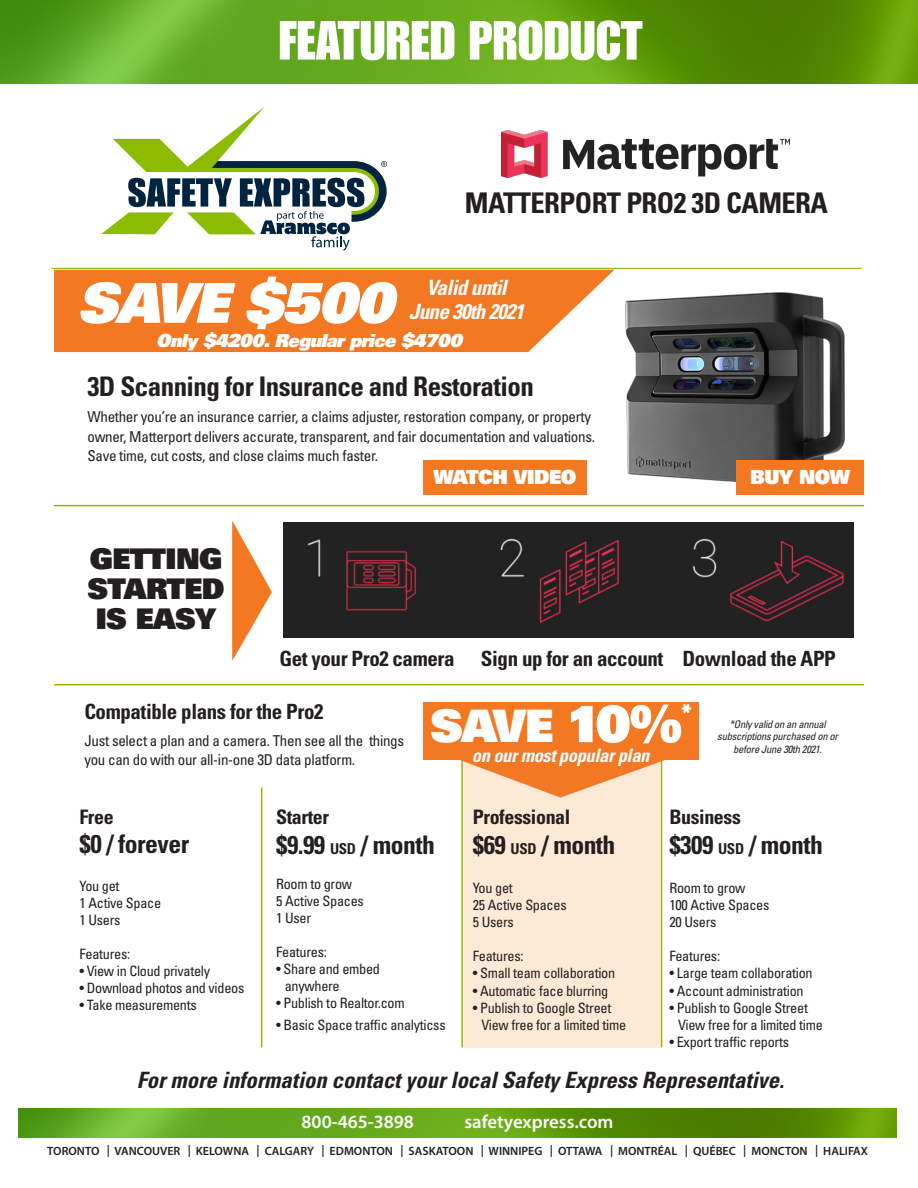
<style>
.page{position:relative;width:918px;height:1188px;background:#fff}
.page>*{position:absolute;margin:0;border:0;box-sizing:border-box;transform-origin:0 0}
.t1{font:italic 900 55.2px "Univers";letter-spacing:-.03em;color:#fff}
.t2{font:54px "Impact LT Std";color:#fff}
.t3{font:900 44.85px "Univers";color:#fff}
.t4{font:700 condensed 28.5px "Univers";letter-spacing:-.02em;color:#231f20}
.t5{font:900 28.5px "Univers";letter-spacing:-.02em;color:#231f20}
.t6{font:700 condensed 27px "Univers";letter-spacing:-.02em;color:#231f20}
.t7{font:700 condensed 25.65px "Univers";letter-spacing:-.02em;color:#231f20}
.t8{font:italic 700 condensed 22.5px "Univers";color:#231f20}
.t9{font:700 condensed 21px "Univers";letter-spacing:-.02em;color:#231f20}
.t10{font:italic 700 condensed 21px "Univers";letter-spacing:-.03em;color:#fff}
.t11{font:700 condensed 19.95px "Univers";letter-spacing:-.02em;color:#231f20}
.t12{font:900 19.5px "Univers";letter-spacing:-.03em;color:#fff}
.t13{font:600 18.75px "Myriad Pro";color:#fff}
.t14{font:italic 700 condensed 18.6px "Univers";letter-spacing:-.02em;color:#fff}
.t15{font:italic 900 18px "Univers";letter-spacing:-.03em;color:#fff}
.t16{font:condensed 15px/19.5px "Univers";letter-spacing:-.02em;color:#231f20}
.t17{font:condensed 14.25px "Univers";letter-spacing:-.02em;color:#231f20}
.t18{font:600 12px "Myriad Pro";color:#231f20}
.t19{font:italic condensed 10.5px/12.6px "Univers";letter-spacing:-.025em;color:#231f20;text-align:center}
.s1{font-size:50.25px}
.s2{font-size:15px}
</style>
<div class="page">
<svg style="left:54px;top:270px;width:560px;height:82px;background:#f48131"></svg>
<div style="left:462px;top:758px;width:199px;height:289px;background:#fee9d6"></div>
<img style="left:19px;top:1108px;width:877px;height:29px">
<img style="left:0;top:0;width:918px;height:83px">
<img style="left:626px;top:293px;width:219px;height:192px">
<hr style="left:261px;top:787px;width:1px;height:260px;background:#8dbb00">
<hr style="left:461px;top:739px;width:2px;height:308px;background:#8dbb00">
<hr style="left:661px;top:739px;width:1px;height:308px;background:#8dbb00">
<hr style="left:54px;top:505px;width:810px;height:1px;background:#8dbb00">
<svg style="left:101px;top:107px;width:286px;height:143px"></svg>
<hr style="left:52px;top:268px;width:810px;height:1px;background:#8dbb00">
<div style="left:737px;top:460px;width:127px;height:35px;background:#f47721"></div>
<div style="left:423px;top:460px;width:164px;height:34px;background:#f47721"></div>
<img style="left:502px;top:131px;width:288px;height:46px">
<svg style="left:454px;top:759px;width:217px;height:39px"></svg>
<div style="left:423px;top:702px;width:276px;height:57px;background:#f47721"></div>
<hr style="left:54px;top:684px;width:810px;height:1px;background:#8dbb00">
<img style="left:639px;top:522px;width:215px;height:116px">
<img style="left:283px;top:522px;width:356px;height:116px">
<svg style="left:232px;top:521px;width:40px;height:140px"></svg>
<p class="t2" style="left:279px;top:9px;width:365px">FEATURED PRODUCT</p>
<p class="t4" style="left:465px;top:186px;width:365px">MATTERPORT PRO2 3D CAMERA</p>
<p class="t1" style="left:77px;top:267px;width:318px">SAVE $500</p>
<p class="t10" style="left:426px;top:275px;width:82px">Valid until</p>
<p class="t10" style="left:409px;top:299px;width:117px">June 30th 2021</p>
<p class="t15" style="left:156px;top:329px;width:307px">Only $4200. Regular price $4700</p>
<p class="t6" style="left:87px;top:369px;width:448px">3D Scanning for Insurance and Restoration</p>
<p class="t16" style="left:87px;top:407px;width:509px">Whether you’re an insurance carrier, a claims adjuster, restoration company, or property owner, Matterport delivers accurate, transparent, and fair documentation and valuations.<br>Save time, cut costs, and close claims much faster.</p>
<p class="t12" style="left:434px;top:464px;width:144px">WATCH VIDEO</p>
<p class="t12" style="left:750px;top:465px;width:101px">BUY NOW</p>
<p class="t5" style="left:90px;top:540px;width:134px">GETTING</p>
<p class="t5" style="left:88px;top:570px;width:138px">STARTED</p>
<p class="t5" style="left:96px;top:600px;width:122px">IS EASY</p>
<p class="t9" style="left:279px;top:646px;width:177px">Get your Pro2 camera</p>
<p class="t9" style="left:481px;top:646px;width:184px">Sign up for an account</p>
<p class="t9" style="left:682px;top:646px;width:155px">Download the APP</p>
<p class="t9" style="left:84px;top:699px;width:241px">Compatible plans for the Pro2</p>
<p class="t16" style="left:84px;top:730px;width:321px">Just select a plan and a camera. Then see all the things you can do with our all-in-one 3D data platform.</p>
<p class="t3" style="left:431px;top:697px;width:263px">SAVE <span class="s1">10%</span><sup>*</sup></p>
<p class="t14" style="left:472px;top:744px;width:179px">on our most popular plan</p>
<p class="t19" style="left:729px;top:717px;width:98px">*Only valid on an annual</p>
<p class="t19" style="left:717px;top:730px;width:122px">subscriptions purchased on or before June 30th 2021.</p>
<p class="t11" style="left:80px;top:805px;width:36px">Free</p>
<p class="t7" style="left:80px;top:828px;width:111px">$0 / forever</p>
<p class="t17" style="left:80px;top:876px;width:42px">You get</p>
<p class="t17" style="left:80px;top:894px;width:83px">1 Active Space</p>
<p class="t17" style="left:80px;top:911px;width:43px">1 Users</p>
<p class="t17" style="left:80px;top:945px;width:52px">Features:</p>
<p class="t17" style="left:80px;top:962px;width:132px">• View in Cloud privately</p>
<p class="t17" style="left:80px;top:979px;width:166px">• Download photos and videos</p>
<p class="t17" style="left:80px;top:996px;width:119px">• Take measurements</p>
<p class="t11" style="left:276px;top:805px;width:55px">Starter</p>
<p class="t7" style="left:276px;top:830px;width:160px">$9.99 <span class="s2">USD</span> / month</p>
<p class="t17" style="left:276px;top:875px;width:78px">Room to grow</p>
<p class="t17" style="left:276px;top:892px;width:89px">5 Active Spaces</p>
<p class="t17" style="left:276px;top:909px;width:36px">1 User</p>
<p class="t17" style="left:276px;top:943px;width:52px">Features:</p>
<p class="t17" style="left:276px;top:960px;width:105px">• Share and embed</p>
<p class="t17" style="left:285px;top:977px;width:56px">anywhere</p>
<p class="t17" style="left:276px;top:994px;width:130px">• Publish to Realtor.com</p>
<p class="t17" style="left:276px;top:1016px;width:171px">• Basic Space traffic analyticss</p>
<p class="t11" style="left:473px;top:805px;width:99px">Professional</p>
<p class="t7" style="left:473px;top:830px;width:144px">$69 <span class="s2">USD</span> / month</p>
<p class="t17" style="left:473px;top:879px;width:42px">You get</p>
<p class="t17" style="left:473px;top:896px;width:95px">25 Active Spaces</p>
<p class="t17" style="left:473px;top:913px;width:43px">5 Users</p>
<p class="t17" style="left:473px;top:947px;width:52px">Features:</p>
<p class="t17" style="left:473px;top:964px;width:144px">• Small team collaboration</p>
<p class="t17" style="left:473px;top:981px;width:137px">• Automatic face blurring</p>
<p class="t17" style="left:473px;top:999px;width:140px">• Publish to Google Street</p>
<p class="t17" style="left:481px;top:1015px;width:146px">View free for a limited time</p>
<p class="t11" style="left:669px;top:805px;width:73px">Business</p>
<p class="t7" style="left:669px;top:830px;width:155px">$309 <span class="s2">USD</span> / month</p>
<p class="t17" style="left:669px;top:879px;width:78px">Room to grow</p>
<p class="t17" style="left:669px;top:896px;width:101px">100 Active Spaces</p>
<p class="t17" style="left:669px;top:913px;width:49px">20 Users</p>
<p class="t17" style="left:669px;top:947px;width:52px">Features:</p>
<p class="t17" style="left:669px;top:964px;width:145px">• Large team collaboration</p>
<p class="t17" style="left:669px;top:981px;width:136px">• Account administration</p>
<p class="t17" style="left:669px;top:999px;width:140px">• Publish to Google Street</p>
<p class="t17" style="left:678px;top:1016px;width:146px">View free for a limited time</p>
<p class="t17" style="left:669px;top:1033px;width:121px">• Export traffic reports</p>
<p class="t8" style="left:137px;top:1067px;width:649px">For more information contact your local Safety Express Representative.</p>
<p class="t13" style="left:302px;top:1109px;width:114px">800-465-3898</p>
<p class="t13" style="left:464px;top:1109px;width:151px">safetyexpress.com</p>
<p class="t18" style="left:47px;top:1144px;width:822px">TORONTO | VANCOUVER | KELOWNA | CALGARY | EDMONTON | SASKATOON | WINNIPEG | OTTAWA | MONTRÉAL | QUÉBEC | MONCTON | HALIFAX</p>
</div>
